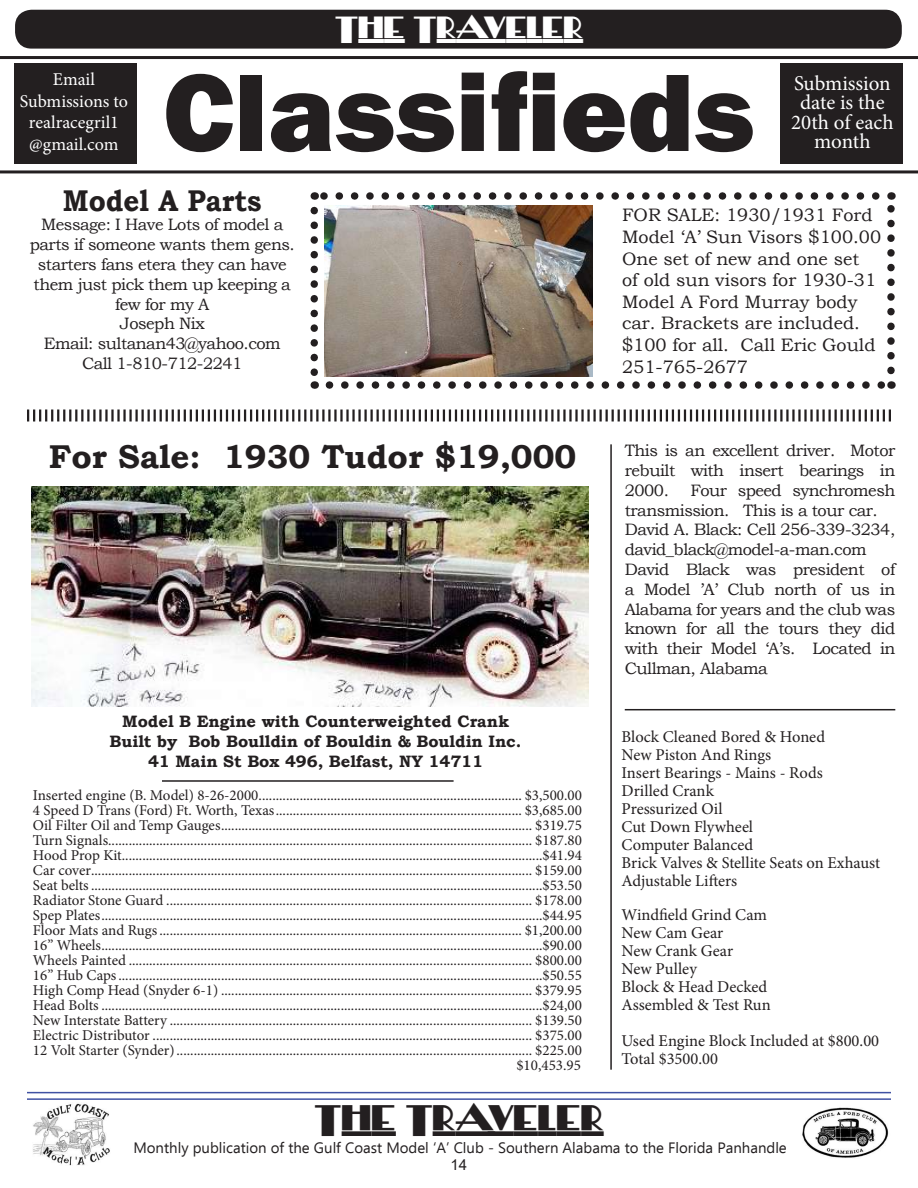
<style>
.page{position:relative;width:918px;height:1188px;background:#fff}
.page>*{position:absolute;margin:0;border:0;box-sizing:border-box;transform-origin:0 0}
.t1{font:800 114px "Franklin Gothic";color:#231f20}
.t2{font:42px "Herald Square NF";color:#231f20}
.t3{font:36px "Herald Square NF";color:#fff}
.t4{font:700 33px "Bookman Old Style";color:#231f20}
.t5{font:700 30px "Bookman Old Style";color:#231f20;scale:.92 1}
.t6{font:21px/19.5px "Minion Pro";letter-spacing:-.005em;color:#fff;text-align:center}
.t7{font:18px/21.6px "Bookman Old Style";color:#231f20}
.t8{font:18px/21.6px "Minion Pro";color:#fff;text-align:center}
.t9{font:16.5px/19.8px "Bookman Old Style";letter-spacing:-.03em;color:#231f20;text-align:center}
.t10{font:16.5px/18px "Minion Pro";color:#231f20}
.t11{font:700 16.5px/19.8px "Bookman Old Style";color:#231f20;text-align:center}
.t12{font:15px/15px "Minion Pro";color:#231f20;text-align:right}
.t13{font:15px "Ebrima";color:#231f20}
.t14{font:15px "Arial";color:#231f20}
</style>
<div class="page">
<hr style="left:27px;top:1098px;width:864px;height:2px;background:#4052a3">
<hr style="left:27px;top:1092px;width:864px;height:1px;background:#4052a3">
<img style="left:802px;top:1107px;width:87px;height:51px">
<img style="left:33px;top:1103px;width:77px;height:62px">
<svg style="left:329px;top:381px;width:554px;height:8px"></svg>
<svg style="left:322px;top:192px;width:554px;height:8px"></svg>
<svg style="left:310px;top:211px;width:8px;height:178px"></svg>
<svg style="left:887px;top:192px;width:8px;height:179px"></svg>
<hr style="left:0;top:170px;width:918px;height:3px;background:#231f20">
<hr style="left:0;top:56px;width:918px;height:3px;background:#231f20">
<div style="left:15px;top:10px;width:887px;height:39px;background:#231f20;border-radius:16px"></div>
<div style="left:15px;top:64px;width:122px;height:100px;background:#231f20"></div>
<div style="left:780px;top:63px;width:122px;height:101px;background:#231f20"></div>
<svg style="left:27px;top:410px;width:864px;height:12px"></svg>
<img style="left:31px;top:486px;width:558px;height:221px">
<hr style="left:625px;top:709px;width:270px;height:1px;background:#231f20">
<hr style="left:162px;top:780px;width:292px;height:2px;background:#231f20">
<hr style="left:610px;top:444px;width:2px;height:626px;background:#231f20">
<img style="left:324px;top:205px;width:269px;height:172px">
<h3 class="t3" style="left:335px;top:8px;width:250px">THE TRAVELER</h3>
<h1 class="t1" style="left:163px;top:39px;width:593px">Classifieds</h1>
<p class="t8" style="left:20px;top:69px;width:110px">Email<br>Submissions to realracegril1 @gmail.com</p>
<h3 class="t6" style="left:791px;top:74px;width:104px">Submission date is the<br>20th of each month</h3>
<h3 class="t5" style="left:63px;top:179px;width:217px">Model A Parts</h3>
<p class="t9" style="left:30px;top:215px;width:266px">Message: I Have Lots of model a parts if someone wants them gens. starters fans etera they can have them just pick them up keeping a few for my A<br>Joseph Nix<br>Email: sultanan43@yahoo.com<br>Call 1-810-712-2241</p>
<p class="t7" style="left:622px;top:205px;width:261px">FOR SALE: 1930/1931 Ford<br>Model ‘A’ Sun Visors $100.00<br>One set of new and one set<br>of old sun visors for 1930-31<br>Model A Ford Murray body car. Brackets are included. $100 for all. Call Eric Gould<br>251-765-2677</p>
<h3 class="t4" style="left:49px;top:433px;width:529px">For Sale: 1930 Tudor $19,000</h3>
<p class="t11" style="left:110px;top:712px;width:413px">Model B Engine with Counterweighted Crank<br>Built by Bob Boulldin of Bouldin &amp; Bouldin Inc.<br>41 Main St Box 496, Belfast, NY 14711</p>
<p class="t12" style="left:33px;top:787px;width:550px">Inserted engine (B. Model) 8-26-2000............................................................................. $3,500.00<br>4 Speed D Trans (Ford) Ft. Worth, Texas........................................................................ $3,685.00<br>Oil Filter Oil and Temp Gauges........................................................................................... $319.75<br>Turn Signals............................................................................................................................ $187.80<br>Hood Prop Kit...........................................................................................................................$41.94<br>Car cover................................................................................................................................. $159.00<br>Seat belts....................................................................................................................................$53.50<br>Radiator Stone Guard ........................................................................................................... $178.00<br>Spep Plates.................................................................................................................................$44.95<br>Floor Mats and Rugs.......................................................................................................... $1,200.00<br>16” Wheels.................................................................................................................................$90.00<br>Wheels Painted ...................................................................................................................... $800.00<br>16” Hub Caps............................................................................................................................$50.55<br>High Comp Head (Snyder 6-1) ........................................................................................... $379.95<br>Head Bolts .................................................................................................................................$24,00<br>New Interstate Battery .......................................................................................................... $139.50<br>Electric Distributor ............................................................................................................... $375.00<br>12 Volt Starter (Synder)........................................................................................................ $225.00 $10,453.95</p>
<p class="t9" style="left:625px;top:441px;width:272px;text-align:justify">This is an excellent driver. Motor rebuilt with insert bearings in 2000.</p>
<p class="t9" style="left:625px;top:480px;width:272px;text-align:left;text-indent:66px">Four speed synchromesh transmission. This is a tour car.<br>David A. Black: Cell 256-339-3234, david_black@model-a-man.com<br>David Black was president of a Model ’A’ Club north of us in<br>Alabama for years and the club was known for all the tours they did with their Model ‘A’s. Located in<br>Cullman, Alabama</p>
<p class="t10" style="left:622px;top:728px;width:260px">Block Cleaned Bored &amp; Honed<br>New Piston And Rings<br>Insert Bearings - Mains - Rods<br>Drilled Crank<br>Pressurized Oil<br>Cut Down Flywheel<br>Computer Balanced<br>Brick Valves &amp; Stellite Seats on Exhaust<br>Adjustable Lifters</p>
<p class="t10" style="left:622px;top:905px;width:151px">Windfield Grind Cam<br>New Cam Gear<br>New Crank Gear<br>New Pulley<br>Block &amp; Head Decked<br>Assembled &amp; Test Run</p>
<p class="t10" style="left:622px;top:1031px;width:259px">Used Engine Block Included at $800.00<br>Total $3500.00</p>
<h2 class="t2" style="left:314px;top:1095px;width:291px">THE TRAVELER</h2>
<p class="t13" style="left:133px;top:1136px;width:655px">Monthly publication of the Gulf Coast Model ‘A’ Club - Southern Alabama to the Florida Panhandle</p>
<p class="t14" style="left:451px;top:1154px;width:18px">14</p>
</div>
